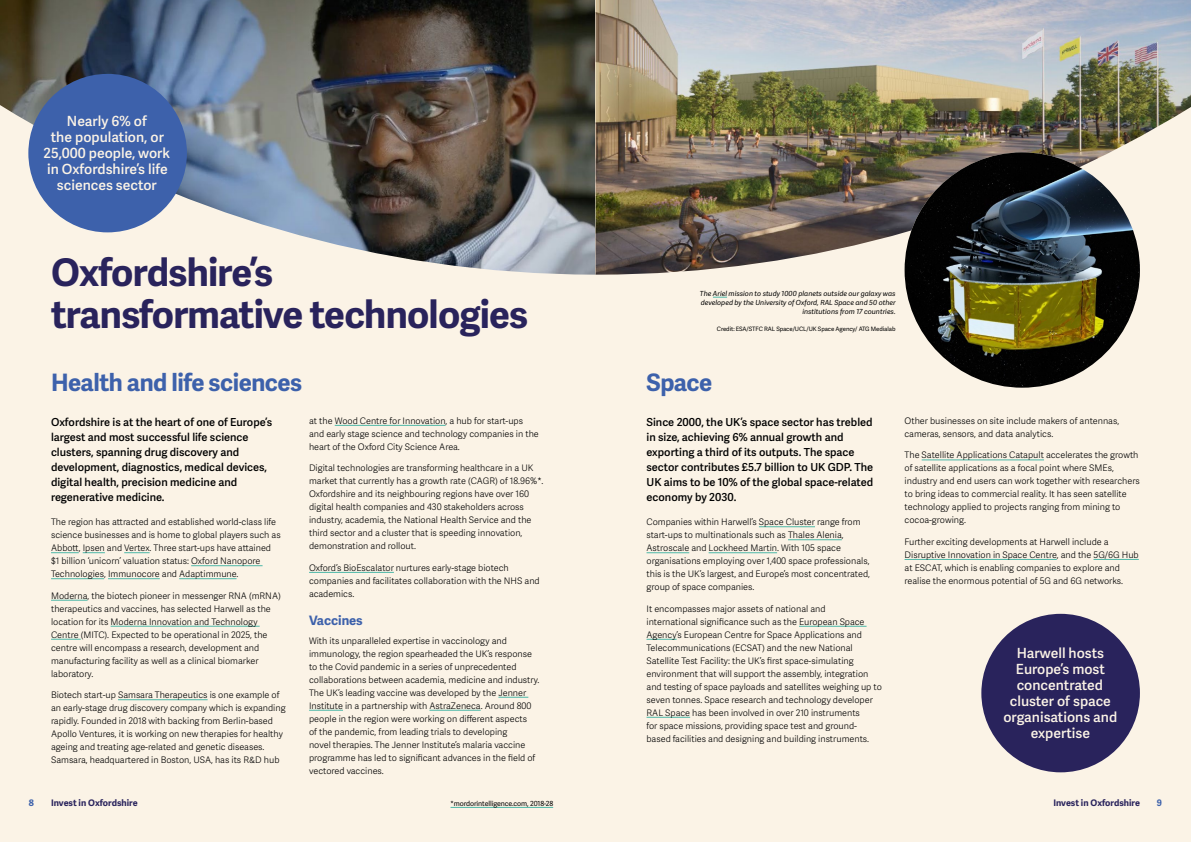
<style>
.page{position:relative;width:1191px;height:842px;background:#fbf3e6}
.page>*{position:absolute;margin:0;border:0;box-sizing:border-box;transform-origin:0 0}
.t1{font:700 38px/42px "Adelle Sans";letter-spacing:-.02em;color:#29235c}
.t2{font:700 24px "Adelle Sans";letter-spacing:-.02em;color:#3d61ab}
.t3{font:600 14px/16px "Adelle Sans";color:#fbf3e6;text-align:center}
.t4{font:700 13px "Adelle Sans";color:#3d61ab}
.t5{font:600 11px/15px "Adelle Sans";color:#000}
.t6{font:300 9px/13px "Adelle Sans";color:#000}
.t7{font:700 9px "Adelle Sans";color:#29235c}
.t8{font:700 9px "Adelle Sans";color:#3d61ab}
.t9{font:italic 7px/9px "Adelle Sans";color:#000;text-align:right}
.t10{font:7px "Adelle Sans";letter-spacing:-.01em;color:#000}
.t11{font:6px "Adelle Sans";letter-spacing:-.01em;color:#000}
</style>
<div class="page">
<img style="left:0;top:0;width:595px;height:275px">
<hr style="left:759px;top:526px;width:56px;height:1px;background:#4cb7a7">
<hr style="left:788px;top:539px;width:54px;height:1px;background:#4cb7a7">
<hr style="left:646px;top:552px;width:43px;height:1px;background:#4cb7a7">
<hr style="left:708px;top:552px;width:69px;height:1px;background:#4cb7a7">
<hr style="left:799px;top:626px;width:67px;height:1px;background:#4cb7a7">
<hr style="left:646px;top:639px;width:30px;height:1px;background:#4cb7a7">
<hr style="left:646px;top:717px;width:44px;height:1px;background:#4cb7a7">
<hr style="left:921px;top:460px;width:123px;height:1px;background:#4cb7a7">
<hr style="left:904px;top:559px;width:152px;height:1px;background:#4cb7a7">
<hr style="left:1093px;top:559px;width:45px;height:1px;background:#4cb7a7">
<svg style="left:51px;top:552px;width:54px;height:1px"></svg>
<svg style="left:124px;top:552px;width:26px;height:1px"></svg>
<hr style="left:191px;top:565px;width:71px;height:1px;background:#4cb7a7">
<hr style="left:51px;top:578px;width:53px;height:1px;background:#4cb7a7">
<hr style="left:108px;top:578px;width:52px;height:1px;background:#4cb7a7">
<hr style="left:179px;top:578px;width:57px;height:1px;background:#4cb7a7">
<hr style="left:51px;top:600px;width:36px;height:1px;background:#4cb7a7">
<hr style="left:111px;top:626px;width:149px;height:1px;background:#4cb7a7">
<hr style="left:51px;top:639px;width:30px;height:1px;background:#4cb7a7">
<hr style="left:118px;top:699px;width:90px;height:1px;background:#4cb7a7">
<hr style="left:335px;top:425px;width:110px;height:1px;background:#4cb7a7">
<hr style="left:309px;top:572px;width:85px;height:1px;background:#4cb7a7">
<hr style="left:498px;top:697px;width:30px;height:1px;background:#4cb7a7">
<hr style="left:309px;top:710px;width:34px;height:1px;background:#4cb7a7">
<hr style="left:429px;top:710px;width:52px;height:1px;background:#4cb7a7">
<div style="left:28px;top:74px;width:159px;height:158px;background:#3d61ab;border-radius:50%"></div>
<hr style="left:450px;top:807px;width:103px;height:1px;background:#4cb7a7">
<img style="left:595px;top:0;width:596px;height:275px">
<img style="left:904px;top:152px;width:236px;height:236px;border-radius:118px">
<div style="left:981px;top:614px;width:159px;height:158px;background:#29235c;border-radius:50%"></div>
<svg style="left:713px;top:297px;width:14px;height:1px"></svg>
<h3 class="t3" style="left:44px;top:114px;width:128px">Nearly 6% of<br>the population, or<br>25,000 people, work in Oxfordshire’s life sciences sector</h3>
<h1 class="t1" style="left:51px;top:252px;width:479px">Oxfordshire’s transformative technologies</h1>
<h2 class="t2" style="left:51px;top:368px;width:252px">Health and life sciences</h2>
<p class="t5" style="left:51px;top:415px;width:223px">Oxfordshire is at the heart of one of Europe’s largest and most successful life science clusters, spanning drug discovery and development, diagnostics, medical devices, digital health, precision medicine and regenerative medicine.</p>
<p class="t6" style="left:51px;top:516px;width:231px">The region has attracted and established world-class life science businesses and is home to global players such as Abbott, Ipsen and Vertex. Three start-ups have attained $1 billion ‘unicorn’ valuation status: Oxford Nanopore Technologies, Immunocore and Adaptimmune.</p>
<p class="t6" style="left:51px;top:589px;width:231px">Moderna, the biotech pioneer in messenger RNA (mRNA) therapeutics and vaccines, has selected Harwell as the location for its Moderna Innovation and Technology Centre (MITC). Expected to be operational in 2025, the centre will encompass a research, development and manufacturing facility as well as a clinical biomarker laboratory.</p>
<p class="t6" style="left:51px;top:689px;width:236px">Biotech start-up Samsara Therapeutics is one example of an early-stage drug discovery company which is expanding rapidly. Founded in 2018 with backing from Berlin-based Apollo Ventures, it is working on new therapies for healthy ageing and treating age-related and genetic diseases.<br>Samsara, headquartered in Boston, USA, has its R&amp;D hub</p>
<p class="t6" style="left:309px;top:414px;width:231px">at the Wood Centre for Innovation, a hub for start-ups and early stage science and technology companies in the heart of the Oxford City Science Area.</p>
<p class="t6" style="left:309px;top:462px;width:236px">Digital technologies are transforming healthcare in a UK market that currently has a growth rate (CAGR) of 18.96%*.<br>Oxfordshire and its neighbouring regions have over 160 digital health companies and 430 stakeholders across industry, academia, the National Health Service and the third sector and a cluster that is speeding innovation, demonstration and rollout.</p>
<p class="t6" style="left:309px;top:561px;width:232px">Oxford’s BioEscalator nurtures early-stage biotech companies and facilitates collaboration with the NHS and academics.</p>
<h3 class="t4" style="left:309px;top:612px;width:55px">Vaccines</h3>
<p class="t6" style="left:309px;top:634px;width:232px">With its unparalleled expertise in vaccinology and immunology, the region spearheaded the UK’s response to the Covid pandemic in a series of unprecedented collaborations between academia, medicine and industry.<br>The UK’s leading vaccine was developed by the Jenner Institute in a partnership with AstraZeneca. Around 800 people in the region were working on different aspects<br>of the pandemic, from leading trials to developing<br>novel therapies. The Jenner Institute’s malaria vaccine programme has led to significant advances in the field of vectored vaccines.</p>
<p class="t9" style="left:700px;top:289px;width:197px">The Ariel mission to study 1000 planets outside our galaxy was developed by the University of Oxford, RAL Space and 50 other institutions from 17 countries.</p>
<p class="t11" style="left:717px;top:326px;width:180px">Credit: ESA/STFC RAL Space/UCL/UK Space Agency/ ATG Medialab</p>
<h2 class="t2" style="left:646px;top:368px;width:67px">Space</h2>
<p class="t5" style="left:646px;top:415px;width:228px">Since 2000, the UK’s space sector has trebled in size, achieving 6% annual growth and exporting a third of its outputs. The space sector contributes £5.7 billion to UK GDP. The UK aims to be 10% of the global space-related economy by 2030.</p>
<p class="t6" style="left:646px;top:516px;width:225px">Companies within Harwell’s Space Cluster range from start-ups to multinationals such as Thales Alenia, Astroscale and Lockheed Martin. With 105 space organisations employing over 1,400 space professionals, this is the UK’s largest, and Europe’s most concentrated, group of space companies.</p>
<p class="t6" style="left:646px;top:602px;width:237px">It encompasses major assets of national and<br>international significance such as the European Space Agency’s European Centre for Space Applications and Telecommunications (ECSAT) and the new National Satellite Test Facility: the UK’s first space-simulating environment that will support the assembly, integration and testing of space payloads and satellites weighing up to seven tonnes. Space research and technology developer RAL Space has been involved in over 210 instruments<br>for space missions, providing space test and ground&shy;based facilities and designing and building instruments.</p>
<p class="t6" style="left:904px;top:414px;width:216px">Other businesses on site include makers of antennas, cameras, sensors, and data analytics.</p>
<p class="t6" style="left:904px;top:449px;width:237px">The Satellite Applications Catapult accelerates the growth of satellite applications as a focal point where SMEs, industry and end users can work together with researchers to bring ideas to commercial reality. It has seen satellite technology applied to projects ranging from mining to cocoa-growing.</p>
<p class="t6" style="left:904px;top:535px;width:236px">Further exciting developments at Harwell include a Disruptive Innovation in Space Centre, and the 5G/6G Hub at ESCAT, which is enabling companies to explore and realise the enormous potential of 5G and 6G networks.</p>
<h3 class="t3" style="left:1003px;top:646px;width:115px">Harwell hosts<br>Europe’s most concentrated cluster of space organisations and expertise</h3>
<p class="t8" style="left:29px;top:798px;width:7px">8</p>
<p class="t7" style="left:51px;top:798px;width:88px">Invest in Oxfordshire</p>
<p class="t7" style="left:1053px;top:798px;width:88px">Invest in Oxfordshire</p>
<p class="t8" style="left:1157px;top:798px;width:7px">9</p>
<p class="t10" style="left:450px;top:799px;width:104px">*mordorintelligence.com, 2018-28</p>
</div>
